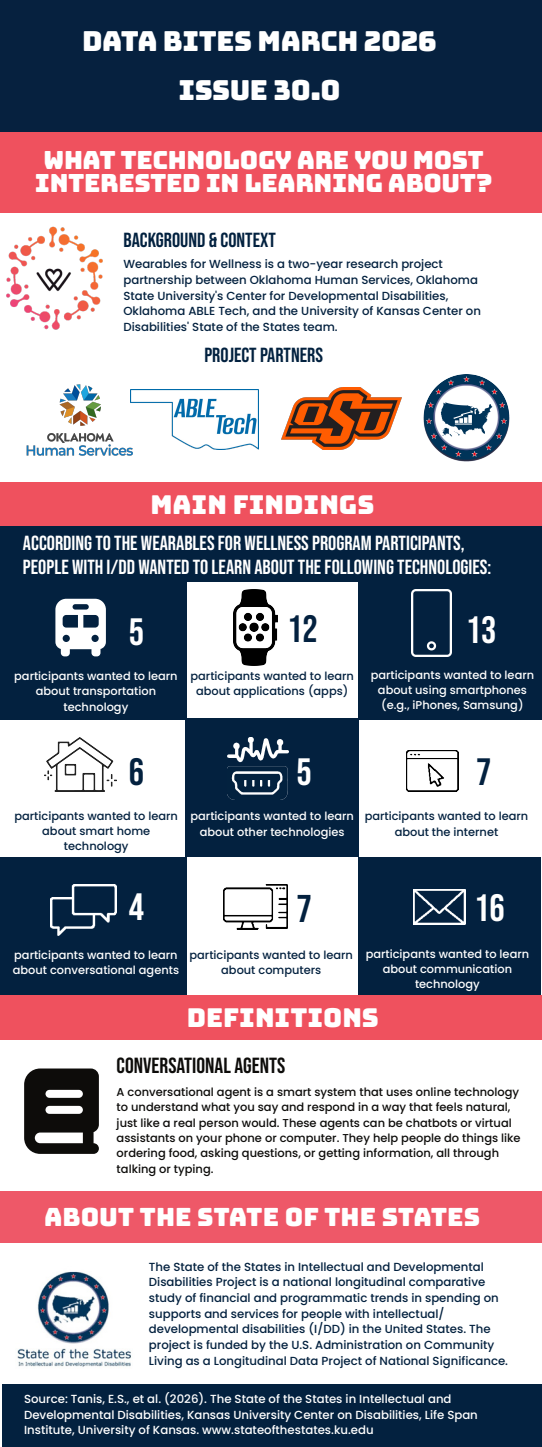
<style>
.page{position:relative;width:542px;height:1447px;background:#fff}
.page>*{position:absolute;margin:0;border:0;box-sizing:border-box;transform-origin:0 0}
.t1{font:38.68px "Bebas Neue";color:#03213f}
.t2{font:38.15px "Bebas Neue";color:#fff}
.t3{font:38.15px "Bebas Neue";color:#03213f}
.t4{font:27.56px/49.6px "Bungee";letter-spacing:-.015em;color:#fff;text-align:center}
.t5{font:25.99px "Bungee";color:#fff}
.t6{font:25.11px "Bungee";color:#fff}
.t7{font:25.03px/22.5px "Bungee";letter-spacing:-.015em;color:#fff;text-align:center}
.t8{font:21.88px "Bebas Neue";color:#0d0c0a}
.t9{font:20.39px/24.5px "Bebas Neue";color:#fff}
.t10{font:20.39px "Bebas Neue";color:#02213f}
.t11{font:500 11.72px/15.7px "Poppins";color:#03213f}
.t12{font:500 11.72px/15.7px "Poppins";color:#fff}
.t13{font:500 11.46px/15.3px "Poppins";color:#0d0c0a}
.t14{font:500 11.38px/15.2px "Poppins";color:#fff;text-align:center}
.t15{font:500 11.38px/15.2px "Poppins";color:#03213f;text-align:center}
.t16{font:500 9.97px "Poppins";color:#fff}
</style>
<div class="page">
<div style="left:0;top:581px;width:186px;height:138px;background:#03213f"></div>
<div style="left:358px;top:581px;width:183px;height:138px;background:#03213f"></div>
<div style="left:0;top:131px;width:541px;height:82px;background:#ef515e"></div>
<div style="left:0;top:482px;width:541px;height:44px;background:#ef515e"></div>
<div style="left:0;top:995px;width:541px;height:45px;background:#ef515e"></div>
<div style="left:0;top:526px;width:541px;height:56px;background:#03213f"></div>
<div style="left:2px;top:1384px;width:539px;height:62px;background:#03213f"></div>
<div style="left:0;top:1191px;width:541px;height:51px;background:#ee5868"></div>
<img style="left:17px;top:1271px;width:114px;height:96px">
<img style="left:6px;top:226px;width:97px;height:104px">
<div style="left:0;top:857px;width:186px;height:138px;background:#03213f"></div>
<div style="left:358px;top:857px;width:182px;height:138px;background:#03213f"></div>
<div style="left:185px;top:718px;width:174px;height:138px;background:#03213f"></div>
<svg style="left:55px;top:598px;width:51px;height:58px"></svg>
<img style="left:45px;top:737px;width:72px;height:54px">
<img style="left:51px;top:884px;width:66px;height:51px">
<img style="left:223px;top:884px;width:64px;height:45px">
<img style="left:406px;top:750px;width:52px;height:41px">
<img style="left:413px;top:889px;width:52px;height:35px">
<img style="left:227px;top:737px;width:62px;height:62px">
<img style="left:411px;top:590px;width:40px;height:66px">
<div style="left:0;top:0;width:541px;height:131px;background:#06213f"></div>
<svg style="left:24px;top:1068px;width:75px;height:85px"></svg>
<img style="left:233px;top:590px;width:44px;height:75px">
<img style="left:26px;top:384px;width:107px;height:72px">
<img style="left:130px;top:389px;width:129px;height:60px">
<img style="left:281px;top:387px;width:120px;height:62px">
<img style="left:423px;top:375px;width:86px;height:86px">
<h3 class="t4" style="left:82px;top:16px;width:356px">DATA BITES MARCH 2026<br>ISSUE 30.0</h3>
<h3 class="t7" style="left:35px;top:149px;width:458px">WHAT TECHNOLOGY ARE YOU MOST<br>INTERESTED IN LEARNING ABOUT?</h3>
<h3 class="t10" style="left:123px;top:229px;width:154px">BACKGROUND &amp; CONTEXT</h3>
<p class="t11" style="left:123px;top:256px;width:359px">Wearables for Wellness is a two-year research project partnership between Oklahoma Human Services, Oklahoma State University's Center for Developmental Disabilities, Oklahoma ABLE Tech, and the University of Kansas Center on Disabilities' State of the States team.</p>
<h3 class="t10" style="left:204px;top:344px;width:120px">PROJECT PARTNERS</h3>
<h3 class="t5" style="left:150px;top:490px;width:225px">MAIN FINDINGS</h3>
<h3 class="t9" style="left:23px;top:530px;width:469px">ACCORDING TO THE WEARABLES FOR WELLNESS PROGRAM PARTICIPANTS,<br>PEOPLE WITH I/DD WANTED TO LEARN ABOUT THE FOLLOWING TECHNOLOGIES:</h3>
<h2 class="t2" style="left:129px;top:610px;width:17px">5</h2>
<p class="t14" style="left:14px;top:668px;width:165px">participants wanted to learn about transportation technology</p>
<h2 class="t3" style="left:287px;top:607px;width:32px">12</h2>
<p class="t15" style="left:190px;top:668px;width:165px">participants wanted to learn about applications (apps)</p>
<h2 class="t2" style="left:465px;top:608px;width:32px">13</h2>
<p class="t14" style="left:370px;top:667px;width:165px">participants wanted to learn about using smartphones (e.g., iPhones, Samsung)</p>
<h2 class="t3" style="left:129px;top:749px;width:17px">6</h2>
<p class="t15" style="left:14px;top:808px;width:165px">participants wanted to learn about smart home technology</p>
<h2 class="t2" style="left:296px;top:749px;width:17px">5</h2>
<p class="t14" style="left:190px;top:809px;width:165px">participants wanted to learn about other technologies</p>
<h2 class="t3" style="left:476px;top:749px;width:17px">7</h2>
<p class="t15" style="left:364px;top:809px;width:165px">participants wanted to learn about the internet</p>
<h2 class="t2" style="left:129px;top:885px;width:17px">4</h2>
<p class="t14" style="left:13px;top:947px;width:168px;text-align:left">participants wanted to learn about conversational agents</p>
<h1 class="t1" style="left:296px;top:886px;width:17px">7</h1>
<p class="t15" style="left:189px;top:947px;width:165px">participants wanted to learn about computers</p>
<h2 class="t2" style="left:474px;top:886px;width:32px">16</h2>
<p class="t14" style="left:365px;top:946px;width:165px">participants wanted to learn about communication technology</p>
<h3 class="t5" style="left:187px;top:1002px;width:193px">DEFINITIONS</h3>
<h3 class="t8" style="left:117px;top:1052px;width:170px">CONVERSATIONAL AGENTS</h3>
<p class="t13" style="left:117px;top:1084px;width:405px">A conversational agent is a smart system that uses online technology to understand what you say and respond in a way that feels natural, just like a real person would. These agents can be chatbots or virtual assistants on your phone or computer. They help people do things like ordering food, asking questions, or getting information, all through talking or typing.</p>
<h3 class="t6" style="left:44px;top:1202px;width:437px">ABOUT THE STATE OF THE STATES</h3>
<p class="t16" style="left:93px;top:1218px;width:418px">A set of mental skills that help a person plan, remember things, and manage tasks</p>
<p class="t11" style="left:149px;top:1258px;width:360px">The State of the States in Intellectual and Developmental Disabilities Project is a national longitudinal comparative study of financial and programmatic trends in spending on supports and services for people with intellectual/ developmental disabilities (I/DD) in the United States. The project is funded by the U.S. Administration on Community Living as a Longitudinal Data Project of National Significance.</p>
<p class="t12" style="left:24px;top:1391px;width:455px">Source: Tanis, E.S., et al. (2026). The State of the States in Intellectual and<br>Developmental Disabilities, Kansas University Center on Disabilities, Life Span<br>Institute, University of Kansas. www.stateofthestates.ku.edu</p>
</div>
